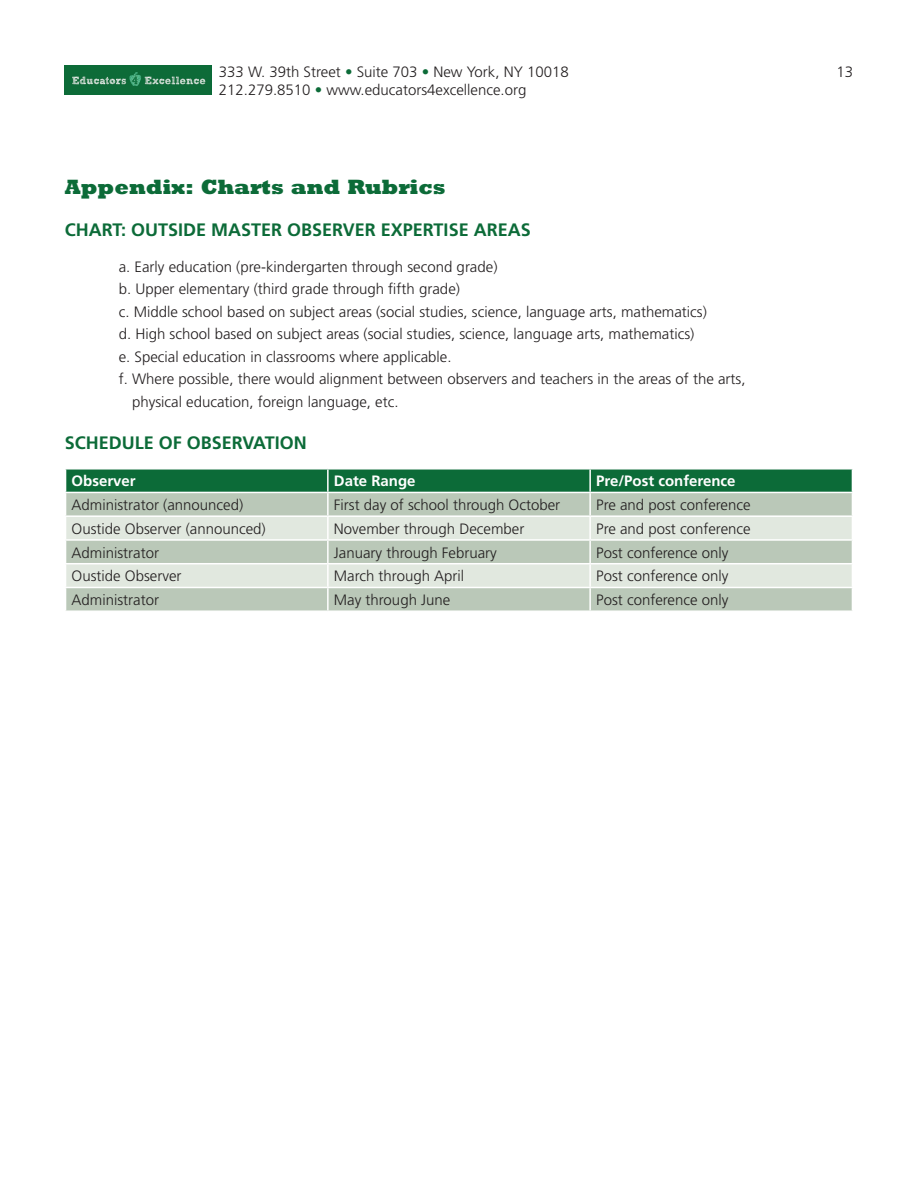
<style>
.page{position:relative;width:918px;height:1188px;background:#fff}
.page>*{position:absolute;margin:0;border:0;box-sizing:border-box;transform-origin:0 0}
.t1{font:800 21px "M Rockwell";color:#0c6b38}
.t2{font:700 18px "Frutiger";color:#0c6b38}
.t3{font:300 15px "Frutiger";color:#231f20}
.t4{font:700 15px "Frutiger";color:#fff}
</style>
<div class="page">
<img style="left:65px;top:66px;width:146px;height:29px">
<svg style="left:65px;top:469px;width:788px;height:141px;background:#afc6b4"></svg>
<p class="t3" style="left:219px;top:63px;width:351px">333 W. 39th Street Suite 703 New York, NY 10018</p>
<p class="t3" style="left:837px;top:63px;width:18px">13</p>
<p class="t3" style="left:219px;top:81px;width:309px">212.279.8510 www.educators4excellence.org</p>
<h1 class="t1" style="left:65px;top:173px;width:383px">Appendix: Charts and Rubrics</h1>
<p class="t2" style="left:65px;top:219px;width:467px">CHART: OUTSIDE MASTER OBSERVER EXPERTISE AREAS</p>
<p class="t3" style="left:119px;top:258px;width:380px">a. Early education (pre-kindergarten through second grade)</p>
<p class="t3" style="left:119px;top:280px;width:343px">b. Upper elementary (third grade through fifth grade)</p>
<p class="t3" style="left:119px;top:303px;width:590px">c. Middle school based on subject areas (social studies, science, language arts, mathematics)</p>
<p class="t3" style="left:119px;top:325px;width:577px">d. High school based on subject areas (social studies, science, language arts, mathematics)</p>
<p class="t3" style="left:119px;top:348px;width:334px">e. Special education in classrooms where applicable.</p>
<p class="t3" style="left:119px;top:370px;width:628px">f. Where possible, there would alignment between observers and teachers in the areas of the arts,</p>
<p class="t3" style="left:132px;top:393px;width:268px">physical education, foreign language, etc.</p>
<p class="t2" style="left:65px;top:432px;width:243px">SCHEDULE OF OBSERVATION</p>
<p class="t4" style="left:72px;top:472px;width:66px">Observer</p>
<p class="t4" style="left:334px;top:472px;width:83px">Date Range</p>
<p class="t4" style="left:596px;top:472px;width:141px">Pre/Post conference</p>
<p class="t3" style="left:72px;top:497px;width:173px">Administrator (announced)</p>
<p class="t3" style="left:334px;top:497px;width:228px">First day of school through October</p>
<p class="t3" style="left:596px;top:497px;width:156px">Pre and post conference</p>
<p class="t3" style="left:72px;top:520px;width:196px">Oustide Observer (announced)</p>
<p class="t3" style="left:334px;top:520px;width:192px">November through December</p>
<p class="t3" style="left:596px;top:520px;width:156px">Pre and post conference</p>
<p class="t3" style="left:72px;top:544px;width:89px">Administrator</p>
<p class="t3" style="left:334px;top:544px;width:165px">January through February</p>
<p class="t3" style="left:596px;top:544px;width:134px">Post conference only</p>
<p class="t3" style="left:72px;top:568px;width:111px">Oustide Observer</p>
<p class="t3" style="left:334px;top:568px;width:132px">March through April</p>
<p class="t3" style="left:596px;top:568px;width:134px">Post conference only</p>
<p class="t3" style="left:72px;top:592px;width:89px">Administrator</p>
<p class="t3" style="left:334px;top:592px;width:118px">May through June</p>
<p class="t3" style="left:596px;top:592px;width:134px">Post conference only</p>
</div>
